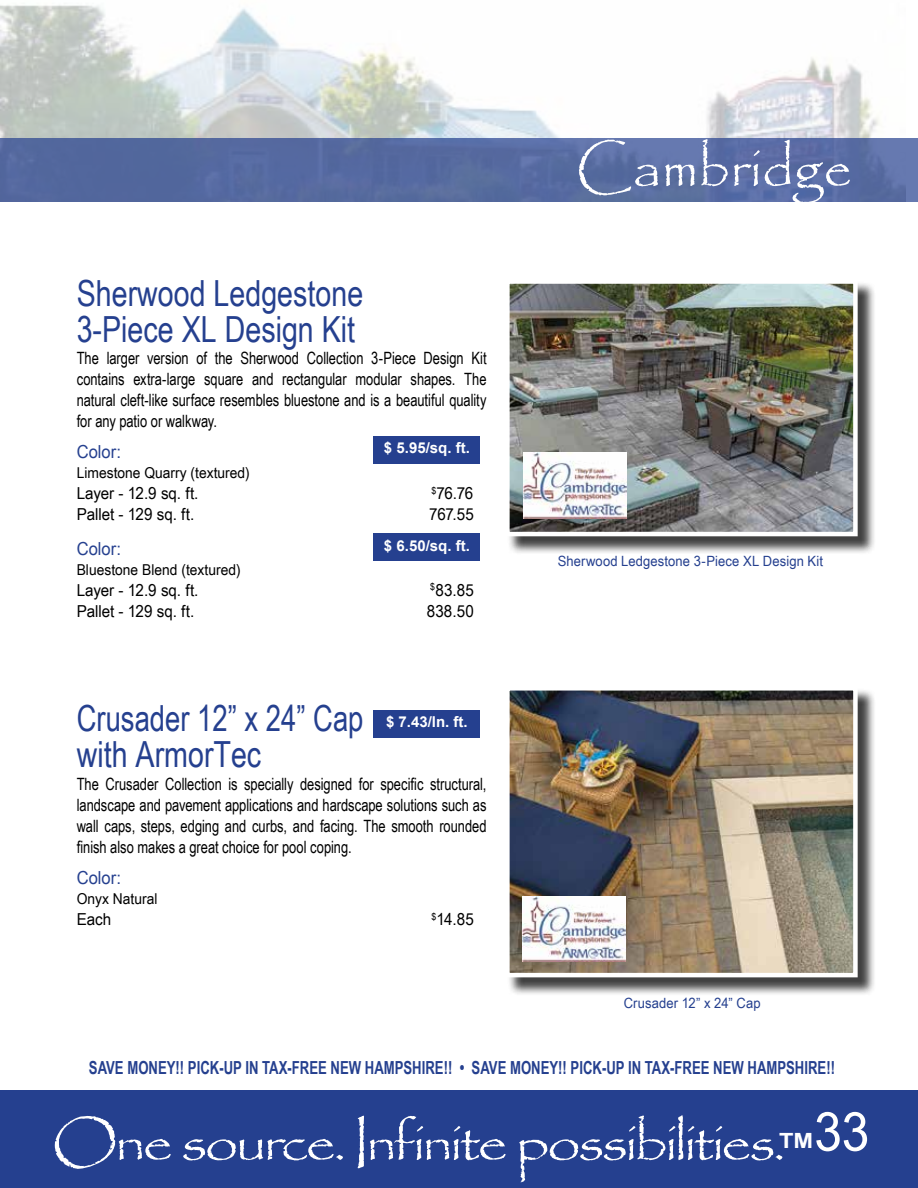
<style>
.page{position:relative;width:918px;height:1188px;background:#fff}
.page>*{position:absolute;margin:0;border:0;box-sizing:border-box;transform-origin:0 0}
.t1{font:57px "Papyrus";color:#fff}
.t2{font:54px "Papyrus";letter-spacing:-.055em;color:#fff;scale:1.13 1}
.t3{font:54px "Arial Narrow";color:#fff;scale:1.13 1}
.t4{font:36px/36px "Arial Narrow";color:#25408f}
.t5{font:36px/36px "Arial Narrow";color:#25408f;scale:.93 1}
.t6{font:700 21px "Arial";color:#fff;scale:1.13 1}
.t7{font:700 18px "Arial Narrow";color:#25408f;scale:.89 1}
.t8{font:18px "Arial Narrow";color:#25408f;scale:1.13 1}
.t9{font:16.95px/21px "Arial Narrow";color:#000;text-align:justify;scale:.93 1}
.t10{font:16.5px "Arial Narrow";color:#000;scale:1.13 1}
.t11{font:15px "Arial Narrow";color:#000;scale:1.13 1}
.t12{font:700 15px "Arial";color:#fff}
.t13{font:14.1px "Arial Narrow";letter-spacing:.005em;color:#25408f;scale:1.13 1}
</style>
<div class="page">
<div style="left:0;top:1090px;width:918px;height:98px;background:#25408f"></div>
<img style="left:0;top:5px;width:905px;height:134px">
<div style="left:0;top:139px;width:918px;height:63px;background:linear-gradient(to right,#52679c,#5d70a7)"></div>
<div style="left:374px;top:436px;width:106px;height:27px;background:#25408f"></div>
<div style="left:374px;top:710px;width:106px;height:27px;background:#25408f"></div>
<div style="left:374px;top:534px;width:106px;height:27px;background:#25408f"></div>
<div style="left:507px;top:688px;width:369px;height:308px;background:#000;opacity:.75"></div>
<img style="left:507px;top:688px;width:353px;height:292px">
<div style="left:507px;top:282px;width:369px;height:273px;background:#000;opacity:.75"></div>
<img style="left:507px;top:282px;width:353px;height:257px">
<img style="left:523px;top:453px;width:103px;height:66px">
<img style="left:523px;top:896px;width:103px;height:66px">
<h3 class="t4" style="left:77px;top:274px;width:288px">Sherwood Ledgestone<br>3-Piece XL Design Kit</h3>
<p class="t9" style="left:77px;top:347px;width:442px">The larger version of the Sherwood Collection 3-Piece Design Kit contains extra-large square and rectangular modular shapes. The natural cleft-like surface resembles bluestone and is a beautiful quality for any patio or walkway.</p>
<p class="t8" style="left:77px;top:439px;width:41px">Color:</p>
<p class="t11" style="left:77px;top:462px;width:155px">Limestone Quarry (textured)</p>
<p class="t10" style="left:77px;top:481px;width:109px">Layer - 12.9 sq. ft.</p>
<p class="t10" style="left:431px;top:481px;width:39px"><sup>$</sup>76.76</p>
<p class="t10" style="left:77px;top:502px;width:106px">Pallet - 129 sq. ft.</p>
<p class="t10" style="left:429px;top:502px;width:41px">767.55</p>
<p class="t8" style="left:77px;top:535px;width:41px">Color:</p>
<p class="t11" style="left:77px;top:558px;width:147px">Bluestone Blend (textured)</p>
<p class="t10" style="left:77px;top:578px;width:109px">Layer - 12.9 sq. ft.</p>
<p class="t10" style="left:430px;top:578px;width:40px"><sup>$</sup>83.85</p>
<p class="t10" style="left:77px;top:599px;width:106px">Pallet - 129 sq. ft.</p>
<p class="t10" style="left:427px;top:599px;width:43px">838.50</p>
<p class="t12" style="left:384px;top:437px;width:87px">$ 5.95/sq. ft.</p>
<p class="t12" style="left:384px;top:535px;width:87px">$ 6.50/sq. ft.</p>
<h3 class="t5" style="left:77px;top:699px;width:310px">Crusader 12” x 24” Cap with ArmorTec</h3>
<p class="t9" style="left:77px;top:773px;width:442px">The Crusader Collection is specially designed for specific structural, landscape and pavement applications and hardscape solutions such as wall caps, steps, edging and curbs, and facing. The smooth rounded finish also makes a great choice for pool coping.</p>
<p class="t8" style="left:77px;top:865px;width:41px">Color:</p>
<p class="t11" style="left:77px;top:888px;width:73px">Onyx Natural</p>
<p class="t10" style="left:77px;top:907px;width:32px">Each</p>
<p class="t10" style="left:432px;top:907px;width:39px"><sup>$</sup>14.85</p>
<p class="t12" style="left:386px;top:711px;width:83px">$ 7.43/ln. ft.</p>
<h1 class="t1" style="left:576px;top:133px;width:279px">Cambridge</h1>
<p class="t13" style="left:558px;top:551px;width:236px">Sherwood Ledgestone 3-Piece XL Design Kit</p>
<p class="t13" style="left:624px;top:993px;width:122px">Crusader 12” x 24” Cap</p>
<p class="t7" style="left:89px;top:1054px;width:840px">SAVE MONEY!! PICK-UP IN TAX-FREE NEW HAMPSHIRE!! • SAVE MONEY!! PICK-UP IN TAX-FREE NEW HAMPSHIRE!!</p>
<h2 class="t3" style="left:814px;top:1092px;width:50px">33</h2>
<h2 class="t2" style="left:52px;top:1110px;width:651px">One source. Infinite possibilities.</h2>
<p class="t6" style="left:779px;top:1126px;width:32px">TM</p>
</div>
